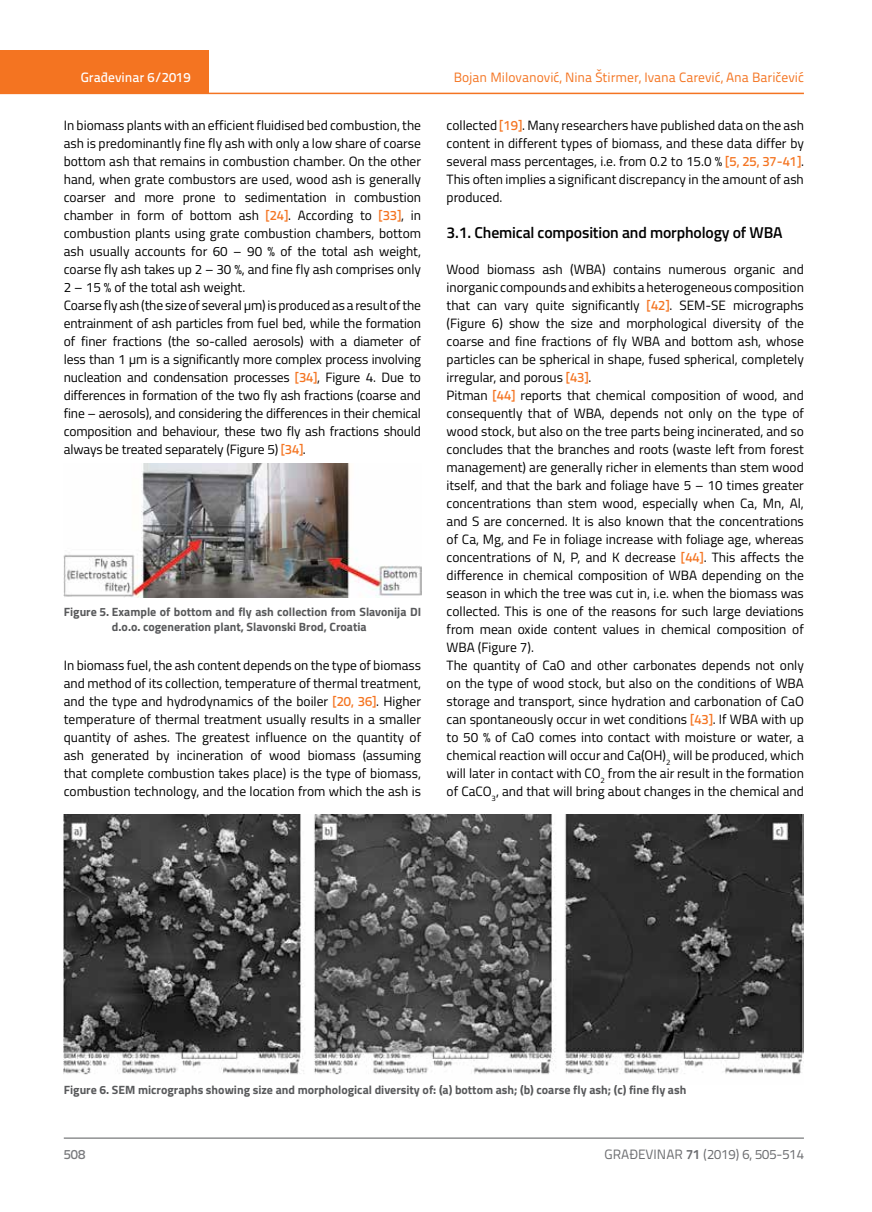
<style>
.page{position:relative;width:872px;height:1212px;background:#fff}
.page>*{position:absolute;margin:0;border:0;box-sizing:border-box;transform-origin:0 0}
.t1{font:600 15.75px "Titillium";letter-spacing:-.01em;color:#000}
.t2{font:13.5px/18px "Titillium";color:#000}
.t3{font:13.5px "Titillium Text 22 L";color:#f47421}
.t4{font:13.5px "Titillium Text 22 L";color:#6d6e71}
.t5{font:500 13.5px "Titillium Text 22 L";color:#fff}
.t6{font:500 13.5px "Titillium Text 22 L";color:#797a7d}
.t7{font:700 12px/15px "Titillium";color:#58595b;text-align:center}
.s1{font-family:"Titillium Text 22 L";font-weight:500;color:#f47421}
.s2{font-weight:700}
</style>
<div class="page">
<div style="left:0;top:50px;width:208px;height:44px;background:#f47421"></div>
<hr style="left:0;top:93px;width:804px;height:1px;background:#f47421">
<hr style="left:64px;top:1138px;width:740px;height:1px;background:#58595b">
<img style="left:64px;top:463px;width:357px;height:134px">
<img style="left:64px;top:815px;width:740px;height:260px">
<p class="t5" style="left:81px;top:67px;width:111px">Građevinar 6/2019</p>
<p class="t2" style="left:64px;top:115px;width:359px">In biomass plants with an efficient fluidised bed combustion, the ash is predominantly fine fly ash with only a low share of coarse bottom ash that remains in combustion chamber. On the other hand, when grate combustors are used, wood ash is generally coarser and more prone to sedimentation in combustion chamber in form of bottom ash <span class="s1">[24]</span>. According to <span class="s1">[33]</span>, in combustion plants using grate combustion chambers, bottom ash usually accounts for 60 – 90 % of the total ash weight, coarse fly ash takes up 2 – 30 %, and fine fly ash comprises only 2 – 15 % of the total ash weight.<br>Coarse fly ash (the size of several μm) is produced as a result of the entrainment of ash particles from fuel bed, while the formation of finer fractions (the so-called aerosols) with a diameter of less than 1 μm is a significantly more complex process involving nucleation and condensation processes <span class="s1">[34]</span>, Figure 4. Due to differences in formation of the two fly ash fractions (coarse and fine – aerosols), and considering the differences in their chemical composition and behaviour, these two fly ash fractions should always be treated separately (Figure 5) <span class="s1">[34]</span>.</p>
<p class="t7" style="left:64px;top:604px;width:359px">Figure 5. Example of bottom and fly ash collection from Slavonija DI d.o.o. cogeneration plant, Slavonski Brod, Croatia</p>
<p class="t2" style="left:64px;top:656px;width:359px;text-align:justify">In biomass fuel, the ash content depends on the type of biomass and method of its collection, temperature of thermal treatment, and the type and hydrodynamics of the boiler <span class="s1">[20, 36]</span>. Higher temperature of thermal treatment usually results in a smaller quantity of ashes. The greatest influence on the quantity of ash generated by incineration of wood biomass (assuming that complete combustion takes place) is the type of biomass, combustion technology, and the location from which the ash is</p>
<p class="t3" style="left:454px;top:68px;width:352px">Bojan Milovanović, Nina Štirmer, Ivana Carević, Ana Baričević</p>
<p class="t2" style="left:446px;top:115px;width:359px;text-align:justify">collected <span class="s1">[19]</span>. Many researchers have published data on the ash content in different types of biomass, and these data differ by several mass percentages, i.e. from 0.2 to 15.0 % <span class="s1">[5, 25, 37-41]</span>.<br>This often implies a significant discrepancy in the amount of ash produced.</p>
<p class="t1" style="left:446px;top:220px;width:337px">3.1. Chemical composition and morphology of WBA</p>
<p class="t2" style="left:446px;top:259px;width:359px">Wood biomass ash (WBA) contains numerous organic and inorganic compounds and exhibits a heterogeneous composition that can vary quite significantly <span class="s1">[42]</span>. SEM-SE micrographs (Figure 6) show the size and morphological diversity of the coarse and fine fractions of fly WBA and bottom ash, whose particles can be spherical in shape, fused spherical, completely irregular, and porous <span class="s1">[43]</span>.<br>Pitman <span class="s1">[44]</span> reports that chemical composition of wood, and consequently that of WBA, depends not only on the type of wood stock, but also on the tree parts being incinerated, and so concludes that the branches and roots (waste left from forest management) are generally richer in elements than stem wood itself, and that the bark and foliage have 5 – 10 times greater concentrations than stem wood, especially when Ca, Mn, Al, and S are concerned. It is also known that the concentrations of Ca, Mg, and Fe in foliage increase with foliage age, whereas concentrations of N, P, and K decrease <span class="s1">[44]</span>. This affects the difference in chemical composition of WBA depending on the season in which the tree was cut in, i.e. when the biomass was collected. This is one of the reasons for such large deviations from mean oxide content values in chemical composition of WBA (Figure 7).<br>The quantity of CaO and other carbonates depends not only on the type of wood stock, but also on the conditions of WBA storage and transport, since hydration and carbonation of CaO can spontaneously occur in wet conditions <span class="s1">[43]</span>. If WBA with up to 50 % of CaO comes into contact with moisture or water, a chemical reaction will occur and Ca(OH)<sub>2</sub> will be produced, which will later in contact with CO<sub>2</sub> from the air result in the formation of CaCO<sub>3</sub>, and that will bring about changes in the chemical and</p>
<p class="t7" style="left:64px;top:1082px;width:624px">Figure 6. SEM micrographs showing size and morphological diversity of: (a) bottom ash; (b) coarse fly ash; (c) fine fly ash</p>
<p class="t6" style="left:64px;top:1144px;width:23px">508</p>
<p class="t4" style="left:604px;top:1144px;width:201px">GRAĐEVINAR <span class="s2">71</span> (2019) 6, 505-514</p>
</div>
